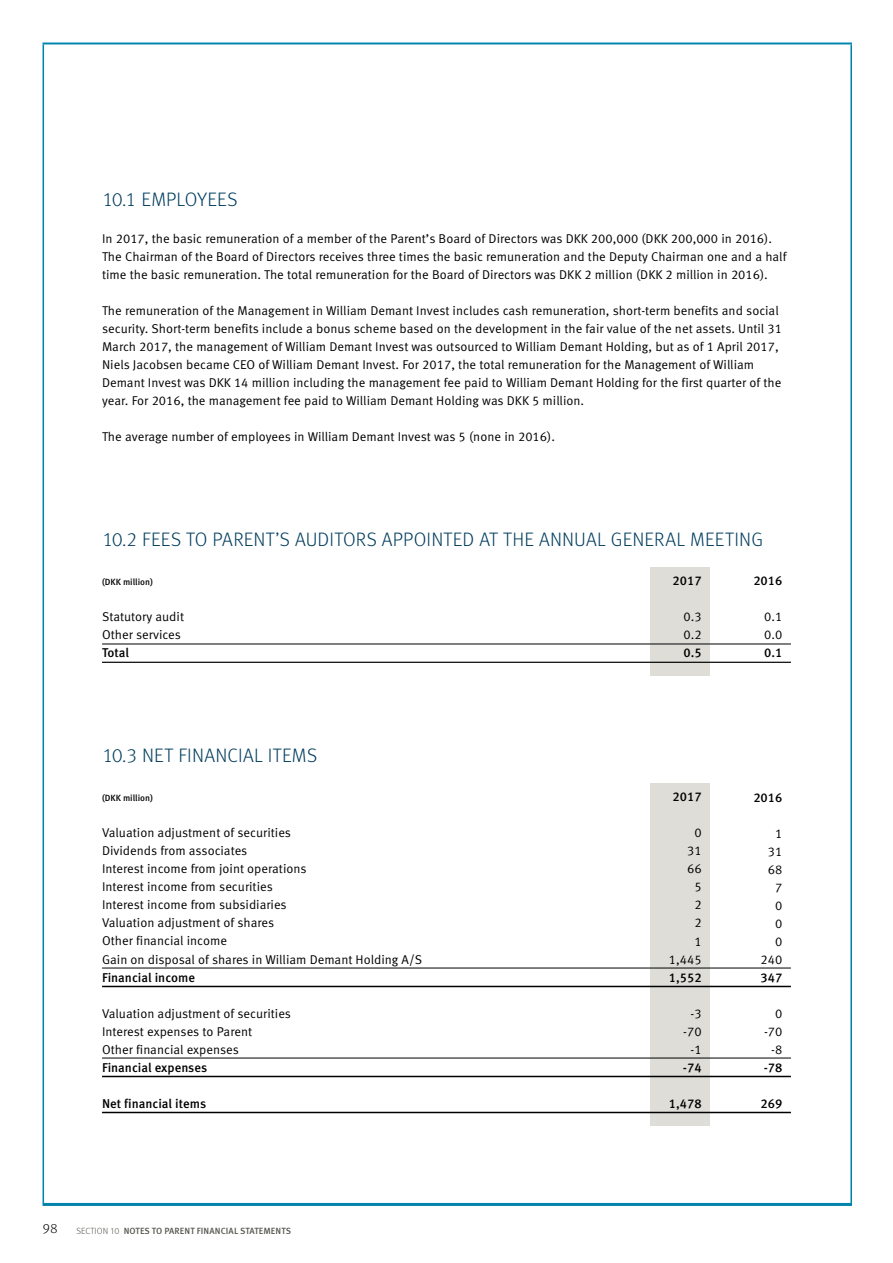
<style>
.page{position:relative;width:893px;height:1263px;background:#fff}
.page>*{position:absolute;margin:0;border:0;box-sizing:border-box;transform-origin:0 0}
.t1{font:300 19.5px "Meta Pro";letter-spacing:.01em;color:#003c5d}
.t2{font:300 13.5px "Meta Pro";color:#000}
.t3{font:12.75px/18px "Meta Pro";color:#000}
.t4{font:500 12.75px "Meta Pro";color:#000}
.t5{font:500 9px "Meta Pro";letter-spacing:.01em;color:#575751}
.t6{font:500 9px "Meta Pro";color:#000}
.s1{font-weight:300}
</style>
<div class="page">
<hr style="left:43px;top:43px;width:809px;height:1px;background:#0083ac">
<hr style="left:43px;top:44px;width:1px;height:1159px;background:#0083ac">
<hr style="left:850px;top:44px;width:2px;height:1159px;background:#0083ac">
<hr style="left:43px;top:1203px;width:809px;height:3px;background:#0083ac">
<div style="left:651px;top:783px;width:59px;height:342px;background:#deddd8"></div>
<hr style="left:102px;top:968px;width:689px;height:1px;background:#000">
<hr style="left:102px;top:986px;width:689px;height:1px;background:#000">
<hr style="left:102px;top:1058px;width:689px;height:1px;background:#000">
<hr style="left:102px;top:1076px;width:689px;height:1px;background:#000">
<hr style="left:102px;top:1112px;width:689px;height:1px;background:#000">
<div style="left:651px;top:567px;width:59px;height:108px;background:#deddd8"></div>
<hr style="left:102px;top:644px;width:689px;height:1px;background:#000">
<hr style="left:102px;top:662px;width:689px;height:1px;background:#000">
<h1 class="t1" style="left:102px;top:185px;width:137px">10.1 EMPLOYEES</h1>
<p class="t3" style="left:102px;top:230px;width:686px">In 2017, the basic remuneration of a member of the Parent’s Board of Directors was DKK 200,000 (DKK 200,000 in 2016).<br>The Chairman of the Board of Directors receives three times the basic remuneration and the Deputy Chairman one and a half time the basic remuneration. The total remuneration for the Board of Directors was DKK 2 million (DKK 2 million in 2016).</p>
<p class="t3" style="left:102px;top:302px;width:681px">The remuneration of the Management in William Demant Invest includes cash remuneration, short-term benefits and social security. Short-term benefits include a bonus scheme based on the development in the fair value of the net assets. Until 31<br>March 2017, the management of William Demant Invest was outsourced to William Demant Holding, but as of 1 April 2017, Niels Jacobsen became CEO of William Demant Invest. For 2017, the total remuneration for the Management of William Demant Invest was DKK 14 million including the management fee paid to William Demant Holding for the first quarter of the year. For 2016, the management fee paid to William Demant Holding was DKK 5 million.</p>
<p class="t3" style="left:102px;top:428px;width:454px">The average number of employees in William Demant Invest was 5 (none in 2016).</p>
<h1 class="t1" style="left:102px;top:525px;width:663px">10.2 FEES TO PARENT’S AUDITORS APPOINTED AT THE ANNUAL GENERAL MEETING</h1>
<p class="t4" style="left:673px;top:573px;width:31px">2017</p>
<p class="t3" style="left:683px;top:608px;width:20px">0.3<br>0.2</p>
<p class="t4" style="left:683px;top:645px;width:20px">0.5</p>
<p class="t4" style="left:753px;top:573px;width:31px">2016</p>
<p class="t3" style="left:764px;top:608px;width:20px">0.1<br>0.0</p>
<p class="t4" style="left:764px;top:645px;width:20px">0.1</p>
<p class="t6" style="left:102px;top:577px;width:53px">(DKK million)</p>
<p class="t3" style="left:102px;top:608px;width:84px">Statutory audit<br>Other services</p>
<p class="t4" style="left:102px;top:645px;width:29px">Total</p>
<h1 class="t1" style="left:102px;top:741px;width:217px">10.3 NET FINANCIAL ITEMS</h1>
<p class="t6" style="left:102px;top:793px;width:53px">(DKK million)</p>
<p class="t3" style="left:102px;top:824px;width:322px">Valuation adjustment of securities<br>Dividends from associates<br>Interest income from joint operations<br>Interest income from securities<br>Interest income from subsidiaries<br>Valuation adjustment of shares<br>Other financial income<br>Gain on disposal of shares in William Demant Holding A/S</p>
<p class="t4" style="left:102px;top:969px;width:94px">Financial income</p>
<p class="t3" style="left:102px;top:1004px;width:191px">Valuation adjustment of securities<br>Interest expenses to Parent<br>Other financial expenses</p>
<p class="t4" style="left:102px;top:1059px;width:107px">Financial expenses</p>
<p class="t4" style="left:102px;top:1095px;width:106px">Net financial items</p>
<p class="t2" style="left:43px;top:1219px;width:17px">98</p>
<p class="t5" style="left:77px;top:1226px;width:216px"><span class="s1">SECTION 10</span> NOTES TO PARENT FINANCIAL STATEMENTS</p>
<p class="t4" style="left:673px;top:789px;width:31px">2017</p>
<p class="t3" style="left:669px;top:824px;width:34px;text-align:right">0<br>31<br>66<br>5<br>2<br>2<br>1<br>1,445</p>
<p class="t4" style="left:669px;top:969px;width:34px">1,552</p>
<p class="t3" style="left:683px;top:1004px;width:20px;text-align:center">-3 -70 -1</p>
<p class="t4" style="left:683px;top:1059px;width:20px">-74</p>
<p class="t4" style="left:669px;top:1095px;width:34px">1,478</p>
<p class="t4" style="left:753px;top:789px;width:31px">2016</p>
<p class="t3" style="left:761px;top:824px;width:23px;text-align:right">1<br>31<br>68<br>7<br>0<br>0<br>0<br>240</p>
<p class="t4" style="left:761px;top:969px;width:23px">347</p>
<p class="t3" style="left:764px;top:1004px;width:20px;text-align:right">0 -70 -8</p>
<p class="t4" style="left:764px;top:1059px;width:20px">-78</p>
<p class="t4" style="left:761px;top:1095px;width:23px">269</p>
</div>
